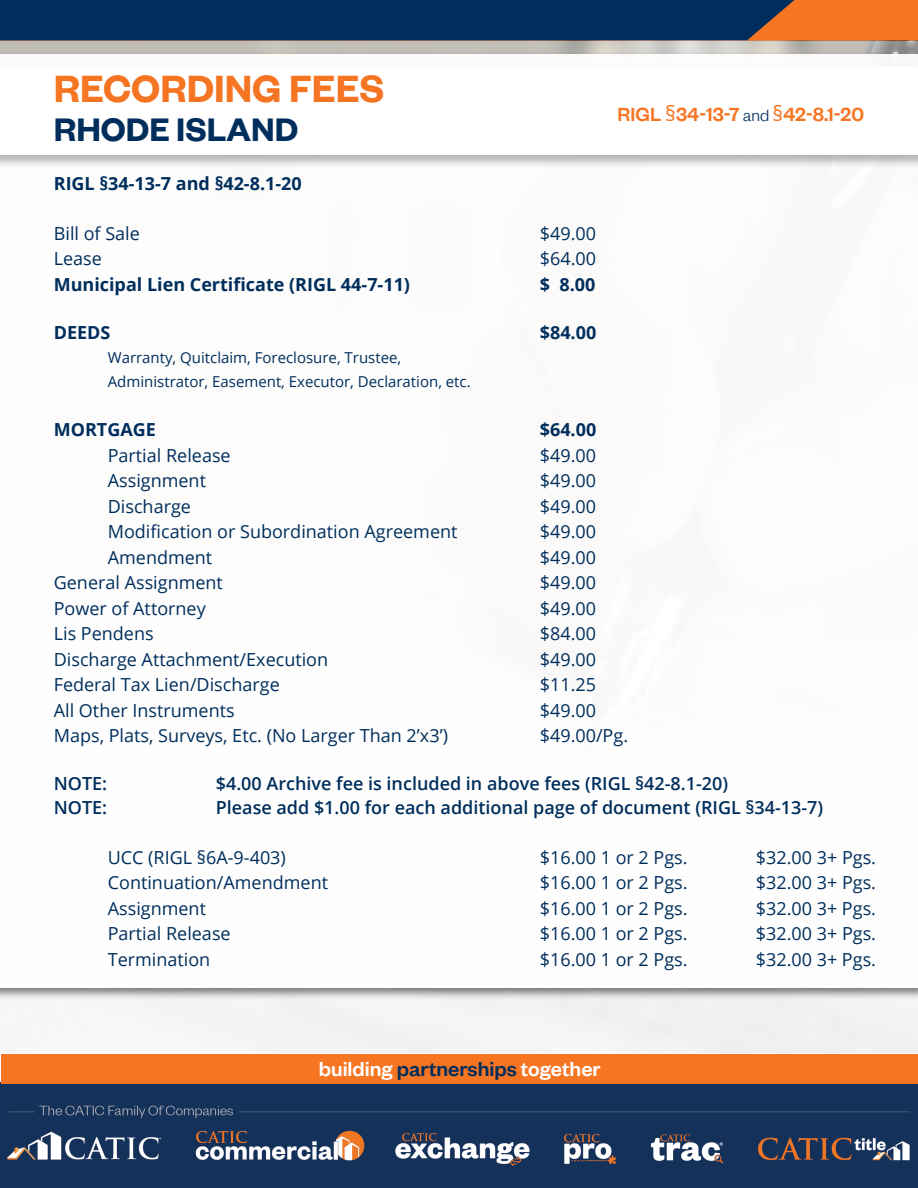
<style>
.page{position:relative;width:918px;height:1188px;background:#fff}
.page>*{position:absolute;margin:0;border:0;box-sizing:border-box;transform-origin:0 0}
.t1{font:600 42px "Founders Grotesk";color:#f57523}
.t2{font:600 36px "Founders Grotesk";color:#002e5c}
.t3{font:500 22.5px "Founders Grotesk";color:#fff}
.t4{font:500 21px "Founders Grotesk";color:#f57523}
.t5{font:18px "Open Sans";color:#002e5c}
.t6{font:600 18px "Open Sans";color:#002e5c}
.t7{font:700 18px "Open Sans";color:#002e5c}
.t8{font:15px "Open Sans";color:#002e5c}
.s1{font-family:"Open Sans";font-weight:400}
.s2{font-weight:300;font-size:18px;color:#002e5c}
.s3{color:#002e5c}
</style>
<div class="page">
<div style="left:0;top:0;width:918px;height:40px;background:#f57523"></div>
<div style="left:0;top:0;width:795px;height:40px;background:#002e5c"></div>
<img style="left:0;top:1082px;width:918px;height:106px">
<div style="left:1px;top:1054px;width:917px;height:30px;background:#f57523"></div>
<img style="left:0;top:40px;width:918px;height:1013px">
<div style="left:0;top:54px;width:918px;height:933px;background:#fff"></div>
<div style="left:0;top:65px;width:918px;height:104px;background:#231f20;opacity:.33"></div>
<div style="left:0;top:68px;width:918px;height:87px;background:#fff"></div>
<p class="t1" style="left:54px;top:62px;width:332px">RECORDING FEES</p>
<p class="t2" style="left:54px;top:107px;width:246px">RHODE ISLAND</p>
<p class="t4" style="left:618px;top:102px;width:248px">RIGL <span class="s1">§</span>34-13-7 <span class="s2">and</span> <span class="s1">§</span>42-8.1-20</p>
<p class="t7" style="left:54px;top:171px;width:250px">RIGL §34-13-7 and §42-8.1-20</p>
<p class="t5" style="left:54px;top:221px;width:88px">Bill of Sale</p>
<p class="t5" style="left:540px;top:221px;width:58px">$49.00</p>
<p class="t5" style="left:54px;top:246px;width:50px">Lease</p>
<p class="t5" style="left:540px;top:246px;width:58px">$64.00</p>
<p class="t7" style="left:54px;top:271px;width:358px">Municipal Lien Certificate (RIGL 44-7-11)</p>
<p class="t7" style="left:540px;top:271px;width:57px">$ 8.00</p>
<p class="t7" style="left:54px;top:319px;width:58px">DEEDS</p>
<p class="t7" style="left:540px;top:319px;width:58px">$84.00</p>
<p class="t8" style="left:108px;top:347px;width:295px">Warranty, Quitclaim, Foreclosure, Trustee,</p>
<p class="t8" style="left:108px;top:371px;width:364px">Administrator, Easement, Executor, Declaration, etc.</p>
<p class="t7" style="left:54px;top:417px;width:104px">MORTGAGE</p>
<p class="t7" style="left:540px;top:417px;width:58px">$64.00</p>
<p class="t5" style="left:108px;top:443px;width:124px">Partial Release</p>
<p class="t5" style="left:540px;top:443px;width:58px">$49.00</p>
<p class="t5" style="left:108px;top:468px;width:100px">Assignment</p>
<p class="t5" style="left:540px;top:468px;width:58px">$49.00</p>
<p class="t5" style="left:108px;top:494px;width:85px">Discharge</p>
<p class="t5" style="left:540px;top:494px;width:58px">$49.00</p>
<p class="t5" style="left:108px;top:519px;width:351px">Modification or Subordination Agreement</p>
<p class="t5" style="left:540px;top:519px;width:58px">$49.00</p>
<p class="t5" style="left:108px;top:545px;width:106px">Amendment</p>
<p class="t5" style="left:540px;top:545px;width:58px">$49.00</p>
<p class="t5" style="left:54px;top:570px;width:171px">General Assignment</p>
<p class="t5" style="left:540px;top:570px;width:58px">$49.00</p>
<p class="t5" style="left:54px;top:596px;width:154px">Power of Attorney</p>
<p class="t5" style="left:540px;top:596px;width:58px">$49.00</p>
<p class="t5" style="left:54px;top:621px;width:101px">Lis Pendens</p>
<p class="t5" style="left:540px;top:621px;width:58px">$84.00</p>
<p class="t5" style="left:54px;top:647px;width:276px">Discharge Attachment/Execution</p>
<p class="t5" style="left:540px;top:647px;width:58px">$49.00</p>
<p class="t5" style="left:54px;top:672px;width:228px">Federal Tax Lien/Discharge</p>
<p class="t5" style="left:540px;top:672px;width:58px">$11.25</p>
<p class="t5" style="left:54px;top:698px;width:182px">All Other Instruments</p>
<p class="t5" style="left:540px;top:698px;width:58px">$49.00</p>
<p class="t5" style="left:54px;top:723px;width:396px">Maps, Plats, Surveys, Etc. (No Larger Than 2’x3’)</p>
<p class="t5" style="left:540px;top:723px;width:90px">$49.00/Pg.</p>
<p class="t6" style="left:54px;top:771px;width:55px">NOTE:</p>
<p class="t6" style="left:216px;top:771px;width:514px">$4.00 Archive fee is included in above fees (RIGL §42-8.1-20)</p>
<p class="t6" style="left:54px;top:795px;width:55px">NOTE:</p>
<p class="t6" style="left:216px;top:795px;width:609px">Please add $1.00 for each additional page of document (RIGL §34-13-7)</p>
<p class="t5" style="left:108px;top:845px;width:180px">UCC (RIGL §6A-9-403)</p>
<p class="t5" style="left:540px;top:845px;width:149px">$16.00 1 or 2 Pgs.</p>
<p class="t5" style="left:756px;top:845px;width:122px">$32.00 3+ Pgs.</p>
<p class="t5" style="left:108px;top:870px;width:222px">Continuation/Amendment</p>
<p class="t5" style="left:540px;top:870px;width:149px">$16.00 1 or 2 Pgs.</p>
<p class="t5" style="left:756px;top:870px;width:122px">$32.00 3+ Pgs.</p>
<p class="t5" style="left:108px;top:896px;width:100px">Assignment</p>
<p class="t5" style="left:540px;top:896px;width:149px">$16.00 1 or 2 Pgs.</p>
<p class="t5" style="left:756px;top:896px;width:122px">$32.00 3+ Pgs.</p>
<p class="t5" style="left:108px;top:921px;width:124px">Partial Release</p>
<p class="t5" style="left:540px;top:921px;width:149px">$16.00 1 or 2 Pgs.</p>
<p class="t5" style="left:756px;top:921px;width:122px">$32.00 3+ Pgs.</p>
<p class="t5" style="left:108px;top:947px;width:104px">Termination</p>
<p class="t5" style="left:540px;top:947px;width:149px">$16.00 1 or 2 Pgs.</p>
<p class="t5" style="left:756px;top:947px;width:122px">$32.00 3+ Pgs.</p>
<p class="t3" style="left:319px;top:1055px;width:283px">building <span class="s3">partnerships</span> together</p>
</div>
